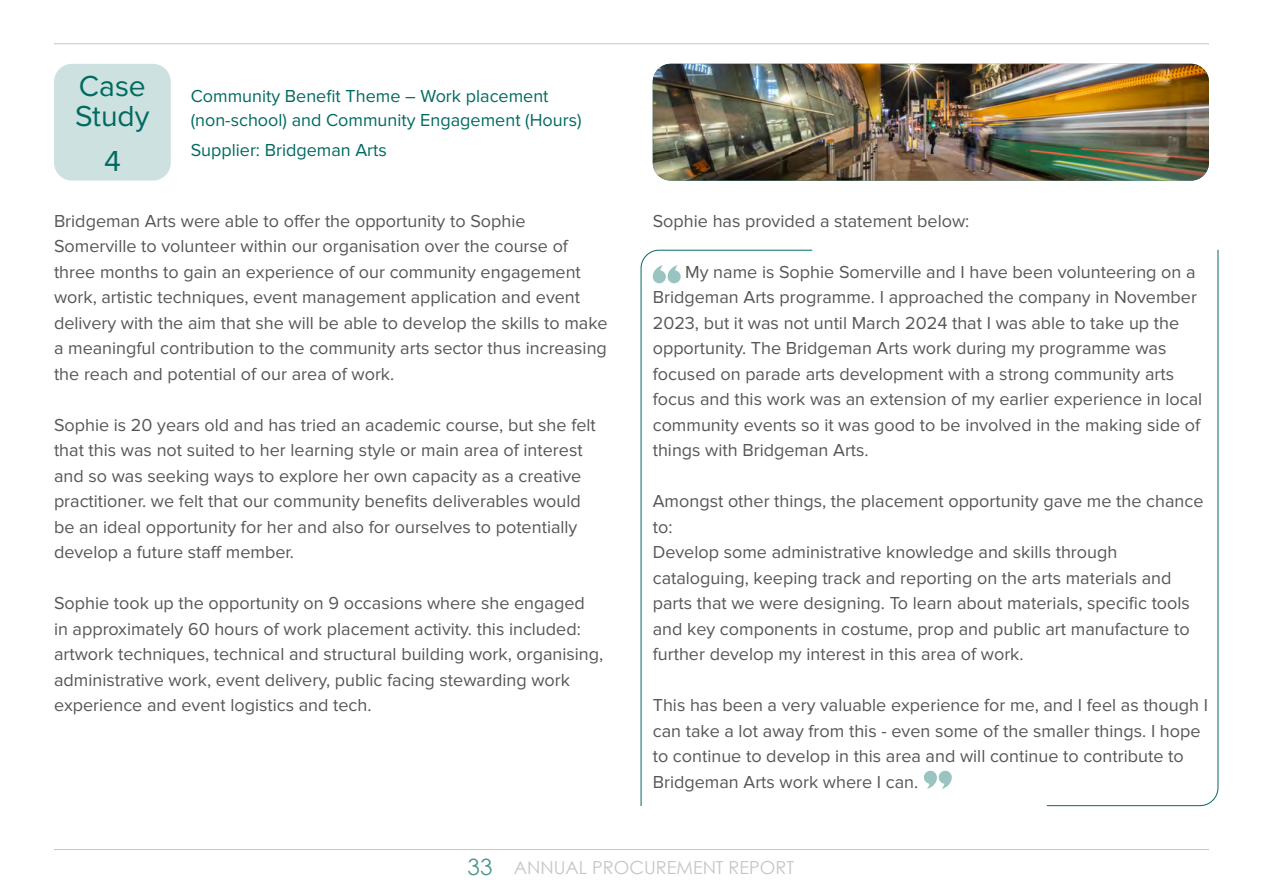
<style>
.page{position:relative;width:1263px;height:893px;background:#fff}
.page>*{position:absolute;margin:0;border:0;box-sizing:border-box;transform-origin:0 0}
.t1{font:30px/30px "Proxima Nova";color:#006b61}
.t2{font:18px/25.5px "Proxima Nova";color:#575756}
.t3{font:18px/24px "Proxima Nova";color:#006b61}
.t4{font:18px "Century Gothic";color:#c6c6c6}
.s1{font-size:22.5px;color:#4d9790}
</style>
<div class="page">
<hr style="left:54px;top:43px;width:1155px;height:1px;background:#c6c6c6">
<hr style="left:54px;top:849px;width:1155px;height:1px;background:#c6c6c6">
<div style="left:54px;top:64px;width:117px;height:117px;background:#cde1e0;border-radius:18px"></div>
<img style="left:653px;top:64px;width:556px;height:117px">
<svg style="left:640px;top:249px;width:173px;height:557px"></svg>
<svg style="left:1046px;top:249px;width:173px;height:557px"></svg>
<svg style="left:653px;top:265px;width:28px;height:18px"></svg>
<svg style="left:924px;top:771px;width:28px;height:18px"></svg>
<p class="t1" style="left:75px;top:72px;width:76px">Case<br>Study</p>
<p class="t1" style="left:104px;top:147px;width:18px">4</p>
<p class="t3" style="left:191px;top:85px;width:392px">Community Benefit Theme – Work placement (non-school) and Community Engagement (Hours)</p>
<p class="t3" style="left:191px;top:139px;width:198px">Supplier: Bridgeman Arts</p>
<p class="t2" style="left:54px;top:208px;width:555px">Bridgeman Arts were able to offer the opportunity to Sophie Somerville to volunteer within our organisation over the course of three months to gain an experience of our community engagement work, artistic techniques, event management application and event delivery with the aim that she will be able to develop the skills to make a meaningful contribution to the community arts sector thus increasing the reach and potential of our area of work.</p>
<p class="t2" style="left:54px;top:412px;width:543px">Sophie is 20 years old and has tried an academic course, but she felt that this was not suited to her learning style or main area of interest and so was seeking ways to explore her own capacity as a creative practitioner. we felt that our community benefits deliverables would be an ideal opportunity for her and also for ourselves to potentially develop a future staff member.</p>
<p class="t2" style="left:54px;top:591px;width:551px">Sophie took up the opportunity on 9 occasions where she engaged<br>in approximately 60 hours of work placement activity. this included: artwork techniques, technical and structural building work, organising, administrative work, event delivery, public facing stewarding work experience and event logistics and tech.</p>
<p class="t2" style="left:653px;top:208px;width:318px">Sophie has provided a statement below:</p>
<p class="t2" style="left:653px;top:259px;width:551px;text-indent:33px">My name is Sophie Somerville and I have been volunteering on a Bridgeman Arts programme. I approached the company in November 2023, but it was not until March 2024 that I was able to take up the opportunity. The Bridgeman Arts work during my programme was focused on parade arts development with a strong community arts focus and this work was an extension of my earlier experience in local community events so it was good to be involved in the making side of things with Bridgeman Arts.</p>
<p class="t2" style="left:653px;top:489px;width:552px">Amongst other things, the placement opportunity gave me the chance to:</p>
<p class="t2" style="left:653px;top:540px;width:539px">Develop some administrative knowledge and skills through cataloguing, keeping track and reporting on the arts materials and parts that we were designing. To learn about materials, specific tools and key components in costume, prop and public art manufacture to further develop my interest in this area of work.</p>
<p class="t2" style="left:653px;top:693px;width:557px">This has been a very valuable experience for me, and I feel as though I can take a lot away from this - even some of the smaller things. I hope to continue to develop in this area and will continue to contribute to Bridgeman Arts work where I can.</p>
<p class="t4" style="left:468px;top:856px;width:328px"><span class="s1">33</span> ANNUAL PROCUREMENT REPORT</p>
</div>
